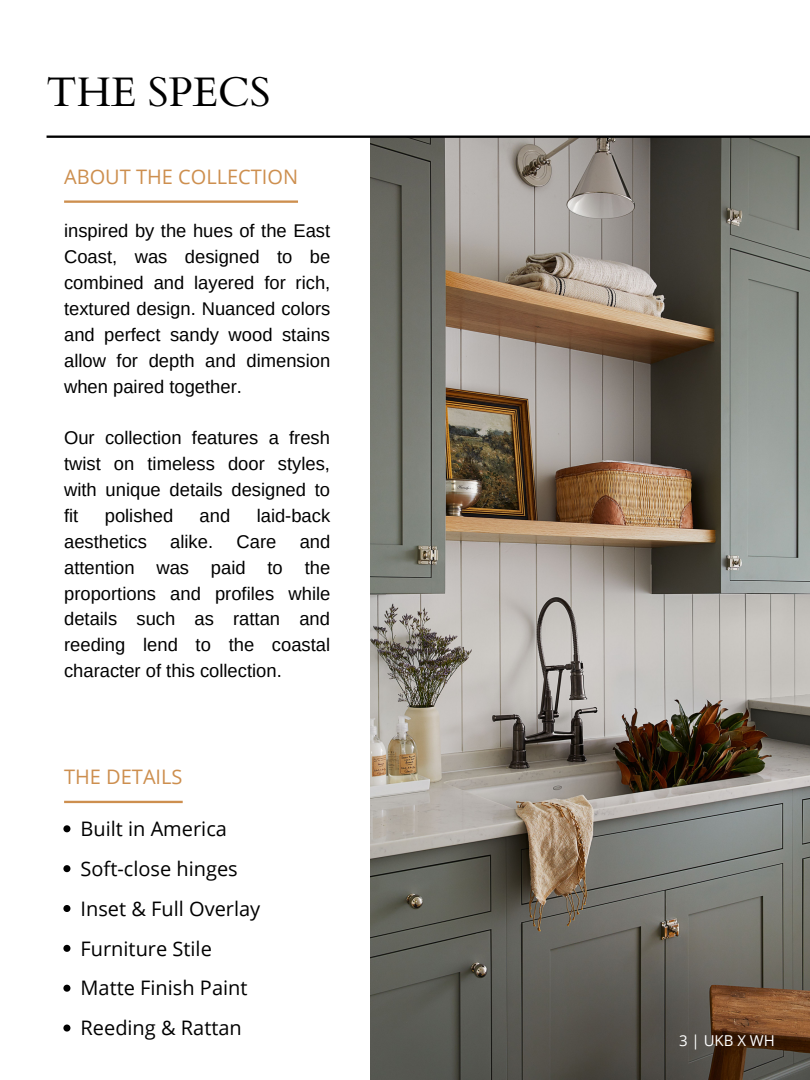
<style>
.page{position:relative;width:810px;height:1080px;background:#fff}
.page>*{position:absolute;margin:0;border:0;box-sizing:border-box;transform-origin:0 0}
.t1{font:41.25px "Cardo";color:#000}
.t2{font:20px/39.9px "Open Sans";color:#000}
.t3{font:20px "Open Sans";color:#cd8f4f}
.t4{font:18.38px/25.9px "Arimo";color:#000;text-align:justify}
.t5{font:15px "Open Sans";color:#fff}
</style>
<div class="page">
<img style="left:370px;top:138px;width:440px;height:942px">
<hr style="left:47px;top:136px;width:763px;height:2px;background:#000">
<hr style="left:64px;top:801px;width:119px;height:2px;background:#cd8f4f">
<hr style="left:64px;top:200px;width:234px;height:3px;background:#cd8f4f">
<svg style="left:63px;top:825px;width:7px;height:7px"></svg>
<svg style="left:63px;top:865px;width:7px;height:7px"></svg>
<svg style="left:63px;top:905px;width:7px;height:7px"></svg>
<svg style="left:63px;top:945px;width:7px;height:7px"></svg>
<svg style="left:63px;top:985px;width:7px;height:7px"></svg>
<svg style="left:63px;top:1025px;width:7px;height:7px"></svg>
<h1 class="t1" style="left:47px;top:65px;width:225px">THE SPECS</h1>
<p class="t3" style="left:64px;top:162px;width:236px">ABOUT THE COLLECTION</p>
<p class="t4" style="left:64px;top:218px;width:268px">inspired by the hues of the East Coast, was designed to be combined and layered for rich, textured design. Nuanced colors and perfect sandy wood stains allow for depth and dimension when paired together.</p>
<p class="t4" style="left:64px;top:425px;width:268px">Our collection features a fresh twist on timeless door styles, with unique details designed to fit</p>
<p class="t4" style="left:105px;top:503px;width:70px">polished</p>
<p class="t4" style="left:200px;top:503px;width:32px">and</p>
<p class="t4" style="left:257px;top:503px;width:75px">laid-back</p>
<p class="t4" style="left:64px;top:528px;width:84px">aesthetics</p>
<p class="t4" style="left:170px;top:528px;width:44px">alike.</p>
<p class="t4" style="left:237px;top:528px;width:41px">Care</p>
<p class="t4" style="left:64px;top:528px;width:268px;text-indent:236px">and attention was paid to the proportions and profiles while details such as rattan and reeding lend to the coastal character of this collection.</p>
<p class="t3" style="left:64px;top:763px;width:120px">THE DETAILS</p>
<p class="t2" style="left:81px;top:808px;width:181px">Built in America<br>Soft-close hinges<br>Inset &amp; Full Overlay<br>Furniture Stile<br>Matte Finish Paint<br>Reeding &amp; Rattan</p>
<p class="t5" style="left:679px;top:1030px;width:97px">3 | UKB X WH</p>
</div>
